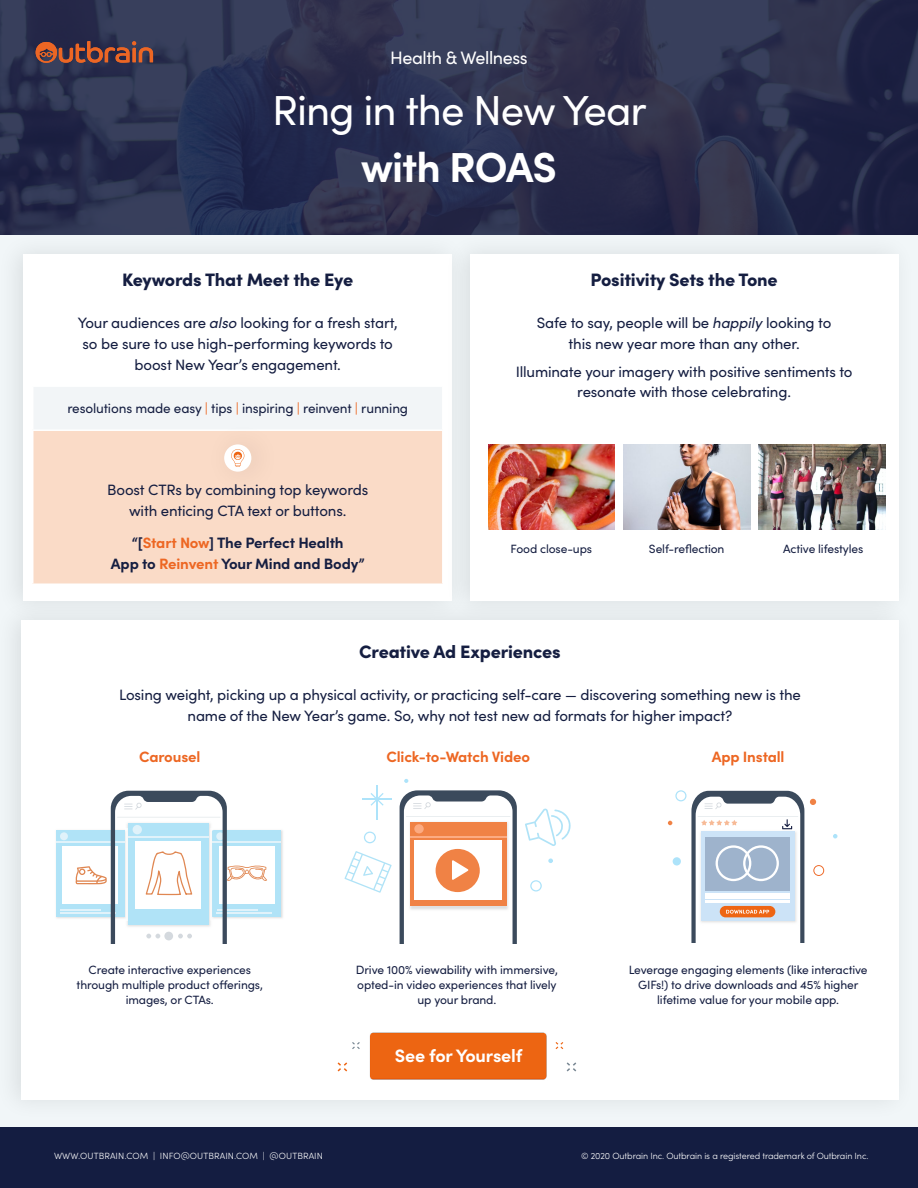
<style>
.page{position:relative;width:918px;height:1188px;background:#fff}
.page>*{position:absolute;margin:0;border:0;box-sizing:border-box;transform-origin:0 0}
.t1{font:42px "Sofia Pro";letter-spacing:-.025em;color:#fff}
.t2{font:700 42px "Sofia Pro";letter-spacing:-.025em;color:#fff}
.t3{font:900 18px "Sofia Pro";letter-spacing:-.01em;color:#151e41}
.t4{font:18px "Sofia Pro";letter-spacing:-.025em;color:#fff}
.t5{font:700 18px "Sofia Pro";letter-spacing:-.01em;color:#fff}
.t6{font:15px/21px "Sofia Pro";letter-spacing:-.01em;color:#151e41;text-align:center}
.t7{font:700 15px/21px "Sofia Pro";letter-spacing:-.01em;color:#151e41;text-align:center}
.t8{font:700 15px "Sofia Pro";letter-spacing:-.01em;color:#ed6723}
.t9{font:13.5px "Sofia Pro";letter-spacing:-.01em;color:#151e41}
.t10{font:12px/15px "Sofia Pro";letter-spacing:-.01em;color:#151e41;text-align:center}
.t11{font:300 9px "Sofia Pro";letter-spacing:-.01em;color:#fff}
.t12{font:300 9px "Sofia Pro";letter-spacing:.01em;color:#fff}
.s1{font-style:italic}
.s2{color:#ed6723}
</style>
<div class="page">
<div style="left:0;top:1124px;width:918px;height:64px;background:#141d41"></div>
<svg style="left:0;top:0;width:918px;height:235px;background:#2a2f4e"></svg>
<div style="left:0;top:597px;width:917px;height:526px;background:#edf2f4"></div>
<div style="left:21px;top:620px;width:878px;height:480px;background:#fff"></div>
<div style="left:0;top:231px;width:471px;height:393px;background:#000;opacity:.1"></div>
<div style="left:23px;top:254px;width:429px;height:347px;background:#fff"></div>
<div style="left:443px;top:231px;width:474px;height:393px;background:#000;opacity:.1"></div>
<div style="left:470px;top:254px;width:429px;height:347px;background:#fff"></div>
<div style="left:33px;top:386px;width:410px;height:44px;background:#f2f5f7"></div>
<div style="left:33px;top:430px;width:410px;height:154px;background:#fadbc7"></div>
<hr style="left:32px;top:385px;width:412px;height:2px;background:#fff">
<hr style="left:442px;top:387px;width:2px;height:42px;background:#fff">
<hr style="left:32px;top:429px;width:412px;height:2px;background:#fff">
<hr style="left:442px;top:431px;width:2px;height:153px;background:#fff">
<hr style="left:32px;top:584px;width:412px;height:1px;background:#fff">
<svg style="left:36px;top:41px;width:117px;height:22px;background:#7b463c"></svg>
<div style="left:203px;top:418px;width:81px;height:81px;background:#000;opacity:.1"></div>
<div style="left:224px;top:444px;width:27px;height:28px;background:#fff;border-radius:50%"></div>
<svg style="left:231px;top:449px;width:13px;height:18px"></svg>
<img style="left:759px;top:444px;width:127px;height:85px">
<img style="left:623px;top:444px;width:127px;height:85px">
<img style="left:488px;top:444px;width:127px;height:85px">
<svg style="left:56px;top:831px;width:20px;height:86px"></svg>
<div style="left:63px;top:846px;width:55px;height:57px;background:#fff"></div>
<div style="left:60px;top:832px;width:8px;height:8px;background:#e0f2fa;border-radius:50%"></div>
<hr style="left:56px;top:842px;width:69px;height:1px;background:#e0f2fa">
<hr style="left:61px;top:909px;width:40px;height:1px;background:#e0f2fa">
<hr style="left:61px;top:912px;width:55px;height:2px;background:#e0f2fa">
<img style="left:267px;top:830px;width:16px;height:88px">
<div style="left:212px;top:831px;width:69px;height:86px;background:#b0e3f7"></div>
<div style="left:219px;top:846px;width:55px;height:57px;background:#fff"></div>
<hr style="left:212px;top:842px;width:69px;height:1px;background:#e0f2fa">
<hr style="left:217px;top:912px;width:55px;height:2px;background:#e0f2fa">
<svg style="left:76px;top:791px;width:191px;height:152px"></svg>
<div style="left:133px;top:825px;width:9px;height:9px;background:#e0f2fa;border-radius:50%"></div>
<hr style="left:128px;top:836px;width:81px;height:1px;background:#e0f2fa">
<svg style="left:400px;top:790px;width:117px;height:153px"></svg>
<svg style="left:525px;top:808px;width:46px;height:38px"></svg>
<hr style="left:376px;top:785px;width:2px;height:35px;background:#ade3fa">
<svg style="left:362px;top:793px;width:29px;height:13px"></svg>
<svg style="left:548px;top:858px;width:5px;height:5px"></svg>
<svg style="left:364px;top:832px;width:12px;height:11px"></svg>
<svg style="left:404px;top:779px;width:4px;height:4px"></svg>
<svg style="left:530px;top:880px;width:12px;height:12px"></svg>
<svg style="left:344px;top:851px;width:48px;height:42px"></svg>
<svg style="left:833px;top:834px;width:4px;height:4px"></svg>
<svg style="left:810px;top:799px;width:6px;height:6px"></svg>
<svg style="left:813px;top:865px;width:11px;height:11px"></svg>
<svg style="left:668px;top:790px;width:136px;height:153px"></svg>
<svg style="left:352px;top:1042px;width:8px;height:7px"></svg>
<svg style="left:337px;top:1062px;width:11px;height:10px"></svg>
<svg style="left:555px;top:1042px;width:9px;height:7px"></svg>
<svg style="left:566px;top:1062px;width:11px;height:10px"></svg>
<img style="left:369px;top:1032px;width:178px;height:48px">
<p class="t4" style="left:390px;top:45px;width:139px">Health &amp; Wellness</p>
<h1 class="t1" style="left:272px;top:80px;width:376px">Ring in the New Year</h1>
<h1 class="t2" style="left:361px;top:135px;width:197px">with ROAS</h1>
<p class="t3" style="left:122px;top:265px;width:233px">Keywords That Meet the Eye</p>
<p class="t6" style="left:78px;top:311px;width:321px">Your audiences are <span class="s1">also</span> looking for a fresh start, so be sure to use high-performing keywords to boost New Year’s engagement.</p>
<p class="t9" style="left:67px;top:399px;width:342px">resolutions made easy <span class="s2">|</span> tips <span class="s2">|</span> inspiring <span class="s2">|</span> reinvent <span class="s2">|</span> running</p>
<p class="t6" style="left:107px;top:479px;width:263px">Boost CTRs by combining top keywords with enticing CTA text or buttons.</p>
<p class="t7" style="left:111px;top:531px;width:255px">“[<span class="s2">Start Now</span>] The Perfect Health<br>App to <span class="s2">Reinvent</span> Your Mind and Body”</p>
<p class="t3" style="left:591px;top:265px;width:189px">Positivity Sets the Tone</p>
<p class="t6" style="left:537px;top:311px;width:296px">Safe to say, people will be <span class="s1">happily</span> looking to this new year more than any other.</p>
<p class="t6" style="left:516px;top:361px;width:338px;line-height:19.5px">Illuminate your imagery with positive sentiments to resonate with those celebrating.</p>
<p class="t10" style="left:511px;top:540px;width:83px">Food close-ups</p>
<p class="t10" style="left:649px;top:540px;width:77px">Self-reflection</p>
<p class="t10" style="left:783px;top:540px;width:82px">Active lifestyles</p>
<p class="t3" style="left:359px;top:638px;width:203px">Creative Ad Experiences</p>
<p class="t6" style="left:119px;top:684px;width:683px">Losing weight, picking up a physical activity, or practicing self-care — discovering something new is the name of the New Year’s game. So, why not test new ad formats for higher impact?</p>
<p class="t8" style="left:139px;top:745px;width:63px">Carousel</p>
<p class="t8" style="left:386px;top:745px;width:145px">Click-to-Watch Video</p>
<p class="t8" style="left:712px;top:745px;width:74px">App Install</p>
<p class="t10" style="left:77px;top:961px;width:188px">Create interactive experiences through multiple product offerings, images, or CTAs.</p>
<p class="t10" style="left:629px;top:961px;width:241px">Leverage engaging elements (like interactive<br>GIFs!) to drive downloads and 45% higher lifetime value for your mobile app.</p>
<p class="t10" style="left:356px;top:961px;width:204px">Drive 100% viewability with immersive, opted-in video experiences that lively up your brand.</p>
<p class="t5" style="left:395px;top:1042px;width:129px">See for Yourself</p>
<p class="t12" style="left:54px;top:1149px;width:270px">www.outbrain.com | info@outbrain.com | @outbrain</p>
<p class="t11" style="left:581px;top:1149px;width:289px">© 2020 Outbrain I nc. Outbrain is a registered trademark of Outbrain I nc.</p>
</div>
